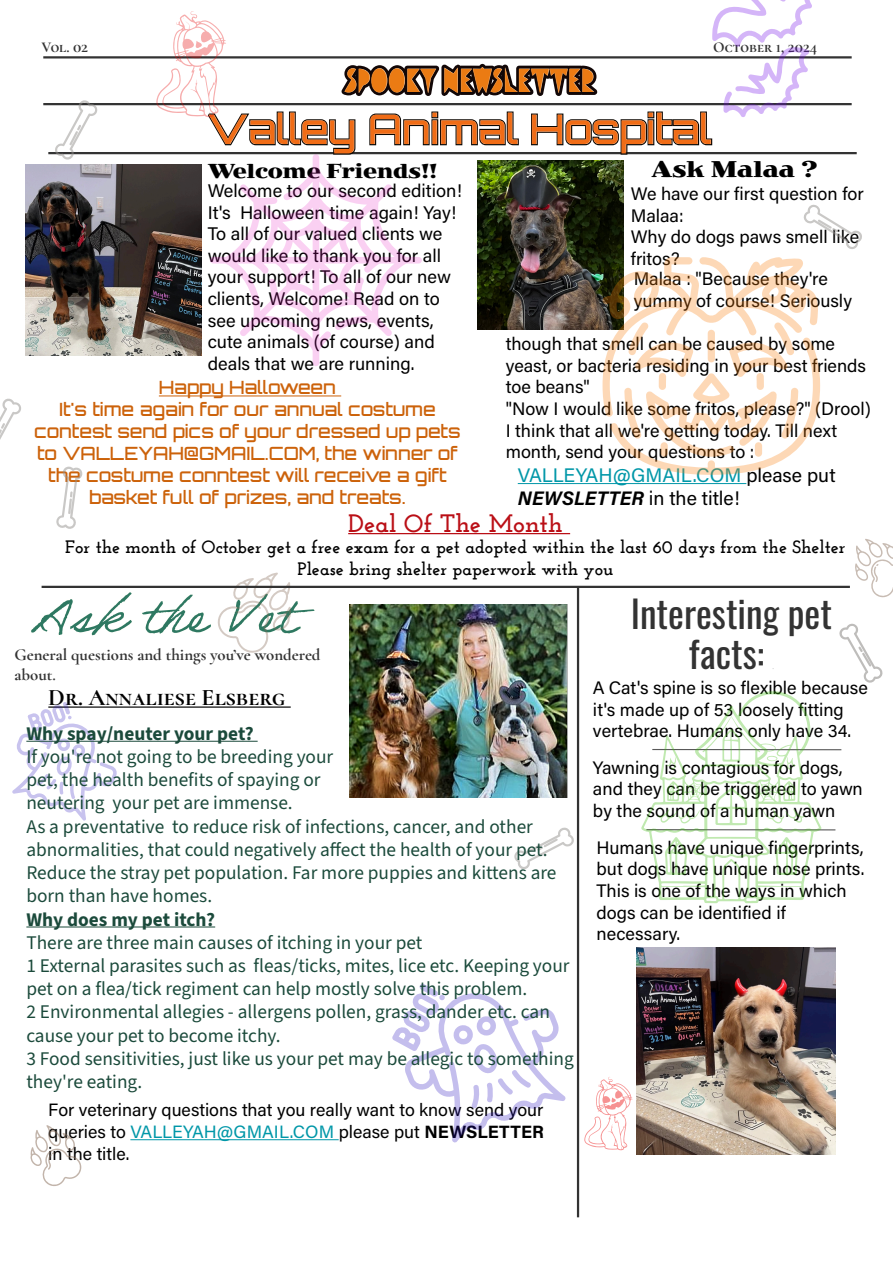
<style>
.page{position:relative;width:893px;height:1264px;background:#fff}
.page>*{position:absolute;margin:0;border:0;box-sizing:border-box;transform-origin:0 0}
.t1{font:52.65px "Adobe Handwriting Ernie";color:#2e7861}
.t2{font:500 40.65px "Orbitron";color:#f06c16}
.t3{font:37.65px "Oswald";color:#333}
.t4{font:37.5px "Oswald";color:#333}
.t5{font:34.65px "Pantelleria";color:#eb7b13}
.t6{font:700 25.05px "Josefin Slab";color:#ba0f16}
.t7{font:700 23.7px "Cormorant SC";color:#000}
.t8{font:700 23.7px "Jimbo Std";color:#000}
.t9{font:700 21.15px "Jimbo Std";letter-spacing:-.005em;color:#000}
.t10{font:19.5px/23.5px "Acumin Pro";color:#000}
.t11{font:19.35px/23.2px "Source Sans 3";color:#1b4a3b}
.t12{font:700 19.35px "Source Sans 3";color:#1b4a3b}
.t13{font:18.3px/21.6px "Acumin Pro";color:#000}
.t14{font:500 18.3px/21.9px "Orbitron";color:#cc620a;text-align:center}
.t15{font:18.15px/21.8px "Acumin Pro";color:#000}
.t16{font:18px/21.6px "Acumin Pro";color:#000}
.t17{font:700 18px/21.6px "Josefin Slab";color:#000;text-align:center}
.t18{font:17.85px/21.6px "Acumin Pro";color:#000;text-align:justify}
.t19{font:700 16.8px/20.1px "Cormorant Garamond";color:#333}
.t20{font:700 15.15px "Cormorant SC";color:#333}
.t21{font:600 4.65px "Cormorant Garamond";color:#333}
.s1{color:#0097a8}
.s2{font-weight:700;font-style:italic}
.s3{font-size:17.85px}
.s4{font-weight:600}
.s5{font-weight:700}
</style>
<div class="page">
<hr style="left:348px;top:533px;width:222px;height:1px;background:#ba0f16">
<hr style="left:43px;top:56px;width:808px;height:2px;background:#333">
<hr style="left:43px;top:103px;width:808px;height:2px;background:#333">
<hr style="left:48px;top:152px;width:808px;height:2px;background:#333">
<svg style="left:41px;top:572px;width:250px;height:81px"></svg>
<hr style="left:42px;top:585px;width:808px;height:3px;background:#333">
<hr style="left:577px;top:587px;width:2px;height:629px;background:#333">
<hr style="left:652px;top:748px;width:189px;height:2px;background:#595959">
<img style="left:25px;top:164px;width:131px;height:192px">
<hr style="left:518px;top:483px;width:228px;height:1px;background:#0097a8">
<img style="left:349px;top:604px;width:218px;height:193px">
<hr style="left:48px;top:706px;width:243px;height:1px;background:#000">
<hr style="left:130px;top:1138px;width:209px;height:1px;background:#0097a8">
<hr style="left:646px;top:829px;width:189px;height:1px;background:#595959">
<img style="left:636px;top:947px;width:199px;height:207px">
<hr style="left:159px;top:395px;width:182px;height:1px;background:#cc620a">
<svg style="left:584px;top:1077px;width:48px;height:72px"></svg>
<svg style="left:602px;top:366px;width:218px;height:109px"></svg>
<svg style="left:392px;top:984px;width:174px;height:159px"></svg>
<svg style="left:12px;top:702px;width:106px;height:119px"></svg>
<svg style="left:641px;top:691px;width:180px;height:212px"></svg>
<svg style="left:855px;top:539px;width:38px;height:59px"></svg>
<svg style="left:30px;top:1125px;width:52px;height:61px"></svg>
<svg style="left:514px;top:827px;width:60px;height:42px"></svg>
<svg style="left:839px;top:623px;width:44px;height:60px"></svg>
<svg style="left:56px;top:466px;width:27px;height:63px"></svg>
<svg style="left:156px;top:0;width:706px;height:366px"></svg>
<svg style="left:0;top:398px;width:21px;height:42px"></svg>
<svg style="left:54px;top:100px;width:44px;height:60px"></svg>
<hr style="left:26px;top:740px;width:232px;height:1px;background:#1b4a3b">
<hr style="left:26px;top:926px;width:189px;height:1px;background:#1b4a3b">
<p class="t20" style="left:42px;top:38px;width:48px">Vol. 02</p>
<p class="t20" style="left:713px;top:38px;width:105px">October 1, 2024</p>
<h3 class="t5" style="left:344px;top:60px;width:251px">SPOOKY NEWSLETTER</h3>
<h2 class="t2" style="left:207px;top:104px;width:505px">Valley Animal Hospital</h2>
<p class="t9" style="left:208px;top:158px;width:231px">Welcome Friends!!</p>
<p class="t13" style="left:208px;top:179px;width:256px">Welcome to our second edition!<br>It's Halloween time again! Yay!<br>To all of our valued clients we would like to thank you for all your support! To all of our new clients, Welcome! Read on to see upcoming news, events, cute animals (of course) and deals that we are running.</p>
<p class="t14" style="left:34px;top:376px;width:428px">Happy Halloween<br>It's time again for our annual costume contest send pics of your dressed up pets to VALLEYAH@GMAIL.COM, the winner of the costume conntest will receive a gift basket full of prizes, and treats.</p>
<p class="t8" style="left:651px;top:155px;width:167px">Ask Malaa ?</p>
<p class="t15" style="left:631px;top:182px;width:234px">We have our first question for<br>Malaa:</p>
<p class="t16" style="left:631px;top:225px;width:230px">Why do dogs paws smell like fritos?</p>
<p class="t16" style="left:633px;top:267px;width:220px">Malaa : "Because they're yummy of course! Seriously</p>
<p class="t16" style="left:506px;top:332px;width:366px">though that smell can be caused by some yeast, or bacteria residing in your best friends toe beans"<br>"Now I would like some fritos, please?" (Drool)<br>I think that all we're getting today. Till next month, send your questions to :</p>
<p class="t10" style="left:518px;top:462px;width:319px"><span class="s1">VALLEYAH@GMAIL.COM</span> please put<br><span class="s2">NEWSLETTER</span> in the title!</p>
<p class="t6" style="left:348px;top:508px;width:216px">Deal Of The Month</p>
<p class="t17" style="left:65px;top:536px;width:782px"><span class="s3">For the month of October</span> get a free exam for a pet adopted within the last 60 days from the Shelter<br>Please bring shelter paperwork with you</p>
<h1 class="t1" style="left:33px;top:583px;width:264px">Ask the Vet</h1>
<p class="t19" style="left:14px;top:644px;width:307px">General questions and things you’ve wondered about<span class="s4">.</span></p>
<p class="t7" style="left:48px;top:682px;width:238px">Dr. Annaliese Elsberg</p>
<p class="t12" style="left:26px;top:720px;width:229px">Why spay/neuter your pet?</p>
<p class="t11" style="left:26px;top:744px;width:531px">If you're not going to be breeding your<br>pet, the health benefits of spaying or<br>neutering your pet are immense.<br>As a preventative to reduce risk of infections, cancer, and other abnormalities, that could negatively affect the health of your pet.<br>Reduce the stray pet population. Far more puppies and kittens are born than have homes.</p>
<p class="t12" style="left:26px;top:906px;width:190px">Why does my pet itch?</p>
<p class="t11" style="left:26px;top:930px;width:549px">There are three main causes of itching in your pet<br>1 External parasites such as fleas/ticks, mites, lice etc. Keeping your pet on a flea/tick regiment can help mostly solve this problem.<br>2 Environmental allegies - allergens pollen, grass, dander etc. can cause your pet to become itchy.<br>3 Food sensitivities, just like us your pet may be allegic to something they're eating.</p>
<p class="t18" style="left:48px;top:1098px;width:497px">For veterinary questions that you really want to know send your queries to <span class="s1">VALLEYAH@GMAIL.COM</span> please put <span class="s5">NEWSLETTER </span>in the title.</p>
<h3 class="t3" style="left:631px;top:580px;width:203px">Interesting pet</h3>
<h3 class="t4" style="left:689px;top:619px;width:77px">facts:</h3>
<p class="t21" style="left:773px;top:664px;width:2px">.</p>
<p class="t16" style="left:593px;top:676px;width:276px">A Cat's spine is so flexible because it's made up of 53 loosely fitting vertebrae. Humans only have 34.</p>
<p class="t16" style="left:593px;top:755px;width:271px">Yawning is contagious for dogs, and they can be triggered to yawn by the sound of a human yawn</p>
<p class="t16" style="left:596px;top:835px;width:269px">Humans have unique fingerprints, but dogs have unique nose prints.<br>This is one of the ways in which dogs can be identified if necessary.</p>
</div>
